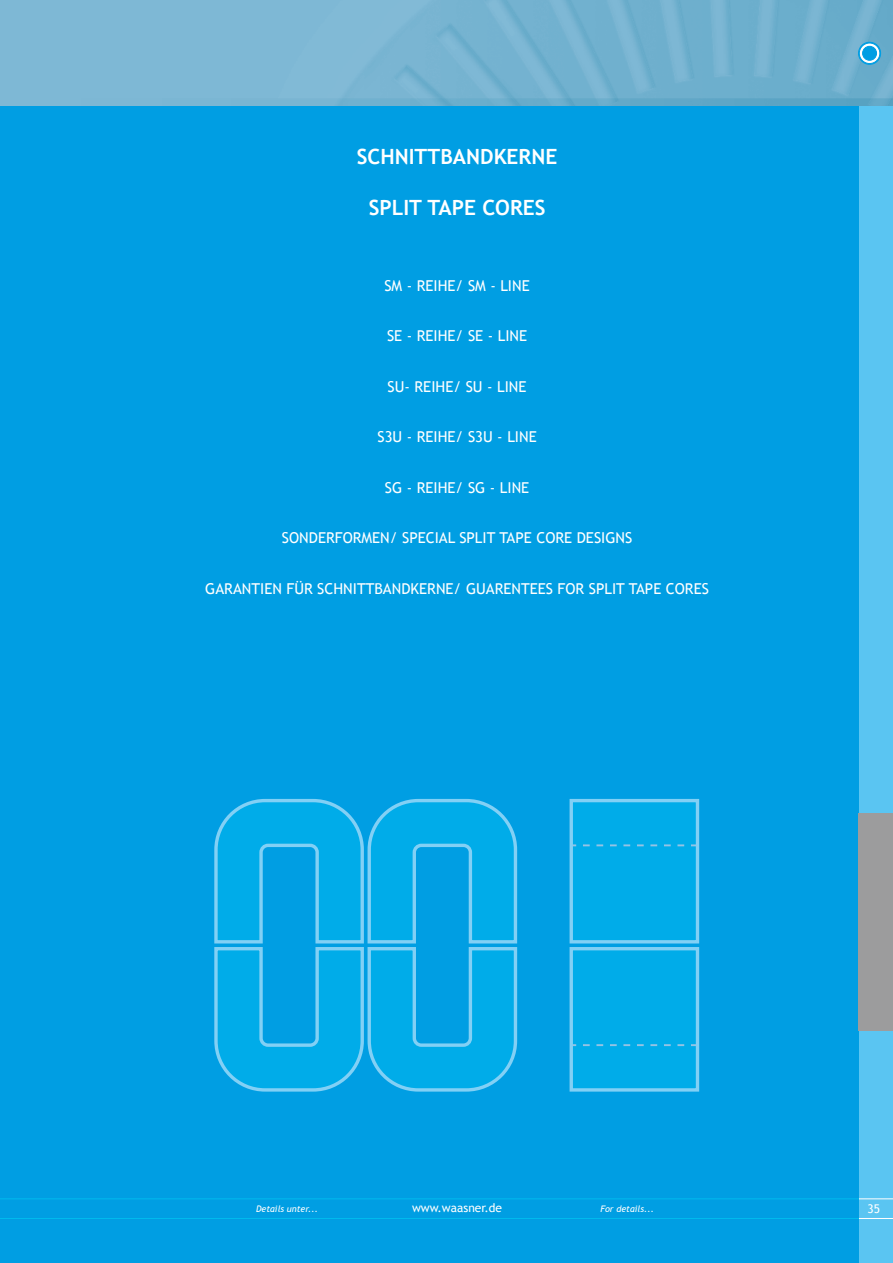
<style>
.page{position:relative;width:893px;height:1263px;background:#fff}
.page>*{position:absolute;margin:0;border:0;box-sizing:border-box;transform-origin:0 0}
.t1{font:700 21px "Trebuchet MS";color:#fff}
.t2{font:15px "Trebuchet MS";color:#fff}
.t3{font:12px "Trebuchet MS";color:#fff}
.t4{font:italic 9px "Trebuchet MS";color:#fff}
</style>
<div class="page">
<img style="left:0;top:0;width:893px;height:106px">
<div style="left:0;top:106px;width:893px;height:1157px;background:#009ee3"></div>
<div style="left:859px;top:106px;width:34px;height:1157px;background:#5ac5f2"></div>
<hr style="left:859px;top:1198px;width:34px;height:1px;background:#fff">
<hr style="left:859px;top:1218px;width:34px;height:1px;background:#fff">
<hr style="left:0;top:1198px;width:859px;height:1px;background:#0be">
<hr style="left:0;top:1218px;width:859px;height:1px;background:#0be">
<div style="left:858px;top:42px;width:23px;height:22px;border:1px solid #009ee3;border-radius:50%"></div>
<svg style="left:859px;top:43px;width:21px;height:21px"></svg>
<div style="left:859px;top:43px;width:21px;height:21px;border:1px solid #009ee3;border-radius:50%"></div>
<div style="left:863px;top:46px;width:13px;height:14px;background:#009ee3;border-radius:50%"></div>
<div style="left:862px;top:46px;width:14px;height:14px;border:1px solid #009ee3;border-radius:50%"></div>
<svg style="left:214px;top:798px;width:304px;height:294px"></svg>
<div style="left:571px;top:800px;width:126px;height:142px;background:#00ace9"></div>
<svg style="left:574px;top:844px;width:121px;height:2px"></svg>
<div style="left:570px;top:799px;width:129px;height:144px;border:3px solid #82d0f5"></div>
<div style="left:571px;top:949px;width:126px;height:141px;background:#00ace9"></div>
<svg style="left:574px;top:1044px;width:121px;height:2px"></svg>
<div style="left:570px;top:947px;width:129px;height:144px;border:3px solid #82d0f5"></div>
<div style="left:859px;top:813px;width:34px;height:218px;background:#9c9c9d"></div>
<h1 class="t1" style="left:357px;top:144px;width:202px">SCHNITTBANDKERNE</h1>
<h1 class="t1" style="left:369px;top:194px;width:178px">SPLIT TAPE CORES</h1>
<p class="t2" style="left:384px;top:276px;width:147px">SM - REIHE/ SM - LINE</p>
<p class="t2" style="left:387px;top:327px;width:142px">Se - REIHE/ Se - LINE</p>
<p class="t2" style="left:388px;top:377px;width:140px">SU- REIHE/ SU - LINE</p>
<p class="t2" style="left:377px;top:428px;width:161px">S3U - REIHE/ S3U - LINE</p>
<p class="t2" style="left:385px;top:478px;width:146px">SG - REIHE/ SG - LINE</p>
<p class="t2" style="left:282px;top:529px;width:352px">SONDERFORMEN/ SPECIAL SPLIT TAPE CORE DESIGNS</p>
<p class="t2" style="left:205px;top:579px;width:505px">GARANTIEN FÜR SCHNITTBANDKERNE/ GUARENTEES FOR SPLIT TAPE CORES</p>
<p class="t4" style="left:256px;top:1203px;width:63px">Details unter...</p>
<p class="t3" style="left:412px;top:1200px;width:92px">www.waasner.de</p>
<p class="t4" style="left:600px;top:1203px;width:55px">For details...</p>
<p class="t3" style="left:868px;top:1201px;width:14px">35</p>
</div>
